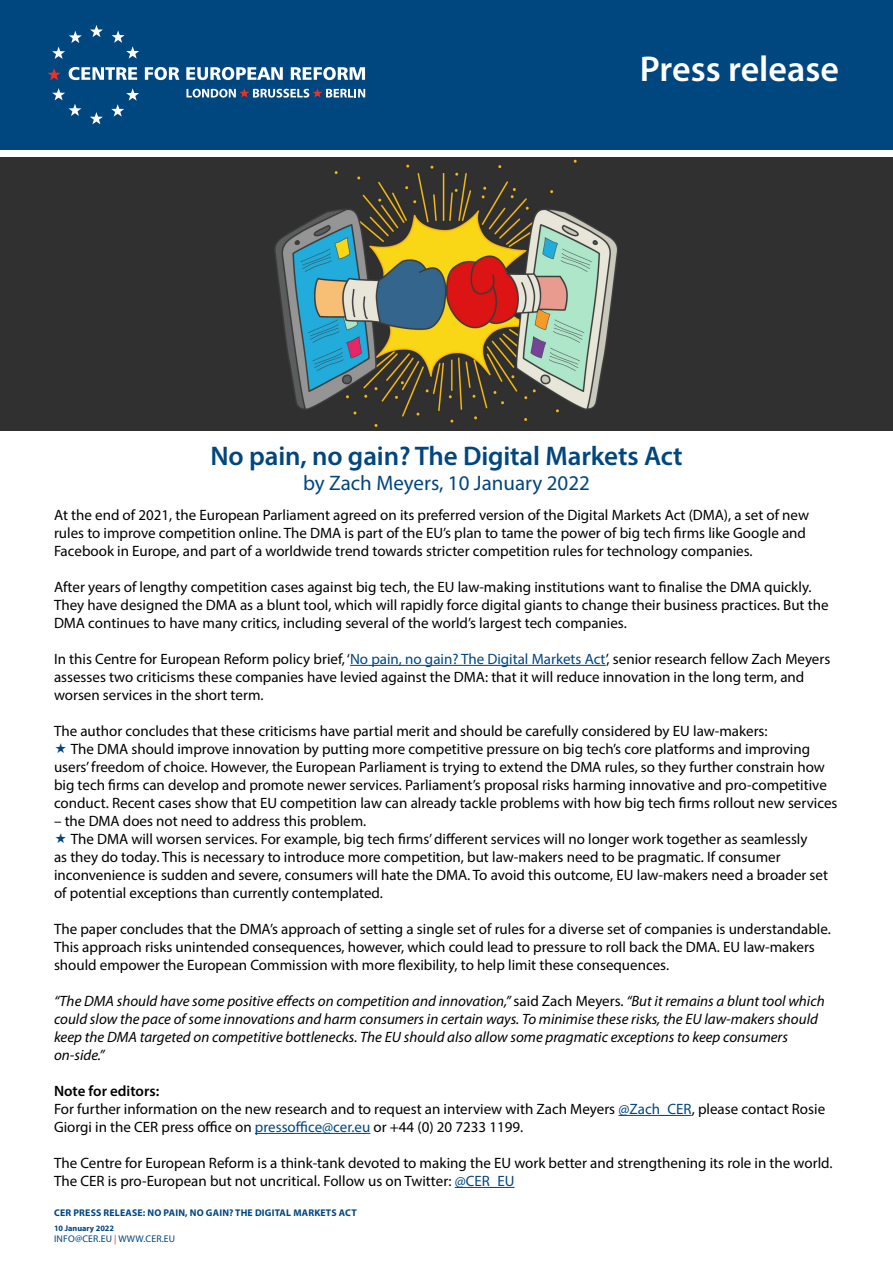
<style>
.page{position:relative;width:893px;height:1263px;background:#fff}
.page>*{position:absolute;margin:0;border:0;box-sizing:border-box;transform-origin:0 0}
.t1{font:600 36px "Myriad Pro";color:#fff}
.t2{font:600 27px "Myriad Pro";letter-spacing:-.005em;color:#00467f}
.t3{font:21px "Myriad Pro";color:#00467f}
.t4{font:15px/18px "Myriad Pro";color:#000}
.t5{font:italic 15px/18px "Myriad Pro";color:#000}
.t6{font:700 9.75px "Myriad Pro";letter-spacing:.02em;color:#00467f}
.t7{font:9.75px "Myriad Pro";letter-spacing:.02em;color:#00467f}
.t8{font:700 8.25px "Myriad Pro";color:#00467f}
.s1{color:#00467f}
.s2{font-style:normal}
.s3{font-weight:600}
.s4{color:#ee3124}
</style>
<div class="page">
<div style="left:0;top:0;width:893px;height:150px;background:#00467f"></div>
<img style="left:0;top:157px;width:893px;height:273px">
<hr style="left:350px;top:665px;width:256px;height:1px;background:#00467f">
<hr style="left:618px;top:1115px;width:74px;height:1px;background:#00467f">
<hr style="left:255px;top:1133px;width:115px;height:1px;background:#00467f">
<hr style="left:455px;top:1187px;width:59px;height:1px;background:#00467f">
<svg style="left:544px;top:272px;width:141px;height:159px;background:#5f675f"></svg>
<svg style="left:90px;top:25px;width:13px;height:12px"></svg>
<svg style="left:112px;top:30px;width:27px;height:29px"></svg>
<svg style="left:111px;top:88px;width:28px;height:29px"></svg>
<svg style="left:90px;top:112px;width:13px;height:12px"></svg>
<svg style="left:52px;top:88px;width:29px;height:28px"></svg>
<svg style="left:52px;top:31px;width:30px;height:28px"></svg>
<svg style="left:48px;top:68px;width:13px;height:12px"></svg>
<svg style="left:69px;top:67px;width:68px;height:13px"></svg>
<svg style="left:145px;top:67px;width:34px;height:13px"></svg>
<svg style="left:186px;top:67px;width:97px;height:13px"></svg>
<svg style="left:291px;top:67px;width:74px;height:13px"></svg>
<svg style="left:186px;top:88px;width:179px;height:10px"></svg>
<h1 class="t1" style="left:640px;top:46px;width:201px">Press release</h1>
<h2 class="t2" style="left:210px;top:438px;width:474px">No pain, no gain? The Digital Markets Act</h2>
<h3 class="t3" style="left:303px;top:470px;width:288px">by Zach Meyers, 10 January 2022</h3>
<p class="t4" style="left:54px;top:506px;width:757px">At the end of 2021, the European Parliament agreed on its preferred version of the Digital Markets Act (DMA), a set of new rules to improve competition online. The DMA is part of the EU’s plan to tame the power of big tech firms like Google and<br>Facebook in Europe, and part of a worldwide trend towards stricter competition rules for technology companies.</p>
<p class="t4" style="left:54px;top:578px;width:776px">After years of lengthy competition cases against big tech, the EU law-making institutions want to finalise the DMA quickly.<br>They have designed the DMA as a blunt tool, which will rapidly force digital giants to change their business practices. But the<br>DMA continues to have many critics, including several of the world’s largest tech companies.</p>
<p class="t4" style="left:54px;top:650px;width:778px">In this Centre for European Reform policy brief, ‘<span class="s1">No pain, no gain? The Digital Markets Act</span>’, senior research fellow Zach Meyers assesses two criticisms these companies have levied against the DMA: that it will reduce innovation in the long term, and worsen services in the short term.</p>
<p class="t4" style="left:54px;top:722px;width:715px">The author concludes that these criticisms have partial merit and should be carefully considered by EU law-makers:</p>
<p class="t4" style="left:71px;top:740px;width:741px">The DMA should improve innovation by putting more competitive pressure on big tech’s core platforms and improving</p>
<p class="t4" style="left:54px;top:758px;width:772px">users’ freedom of choice. However, the European Parliament is trying to extend the DMA rules, so they further constrain how</p>
<p class="t4" style="left:54px;top:776px;width:774px">big tech firms can develop and promote newer services. Parliament’s proposal risks harming innovative and pro-competitive</p>
<p class="t4" style="left:54px;top:794px;width:785px">conduct. Recent cases show that EU competition law can already tackle problems with how big tech firms rollout new services</p>
<p class="t4" style="left:54px;top:812px;width:314px">– the DMA does not need to address this problem.</p>
<p class="t4" style="left:71px;top:830px;width:738px">The DMA will worsen services. For example, big tech firms’ different services will no longer work together as seamlessly</p>
<p class="t4" style="left:54px;top:848px;width:728px">as they do today. This is necessary to introduce more competition, but law-makers need to be pragmatic. If consumer</p>
<p class="t4" style="left:54px;top:866px;width:775px">inconvenience is sudden and severe, consumers will hate the DMA. To avoid this outcome, EU law-makers need a broader set</p>
<p class="t4" style="left:54px;top:884px;width:331px">of potential exceptions than currently contemplated.</p>
<p class="t4" style="left:54px;top:920px;width:778px">The paper concludes that the DMA’s approach of setting a single set of rules for a diverse set of companies is understandable.<br>This approach risks unintended consequences, however, which could lead to pressure to roll back the DMA. EU law-makers should empower the European Commission with more flexibility, to help limit these consequences.</p>
<p class="t5" style="left:54px;top:992px;width:772px">“The DMA should have some positive effects on competition and innovation,” <span class="s2">said Zach Meyers.</span> “But it remains a blunt tool which could slow the pace of some innovations and harm consumers in certain ways. To minimise these risks, the EU law-makers should keep the DMA targeted on competitive bottlenecks. The EU should also allow some pragmatic exceptions to keep consumers on-side.”</p>
<p class="t4" style="left:54px;top:1082px;width:773px"><span class="s3">Note for editors:<br></span>For further information on the new research and to request an interview with Zach Meyers <span class="s1">@Zach_CER</span>, please contact Rosie<br>Giorgi in the CER press office on <span class="s1">pressoffice@cer.eu</span> or +44 (0) 20 7233 1199.</p>
<p class="t4" style="left:54px;top:1154px;width:780px">The Centre for European Reform is a think-tank devoted to making the EU work better and strengthening its role in the world.<br>The CER is pro-European but not uncritical. Follow us on Twitter: <span class="s1">@CER_EU</span></p>
<p class="t6" style="left:54px;top:1206px;width:228px">CER PRESS RELEASE: NO PAIN, NO GAIN? THE DIGITAL</p>
<p class="t6" style="left:293px;top:1206px;width:34px">MARKETS</p>
<p class="t6" style="left:339px;top:1206px;width:13px">ACT</p>
<p class="t8" style="left:54px;top:1223px;width:62px">10 JANUARY 2022</p>
<p class="t7" style="left:54px;top:1232px;width:123px">info@cer.EU <span class="s4">|</span> WWW.CER.EU</p>
</div>
